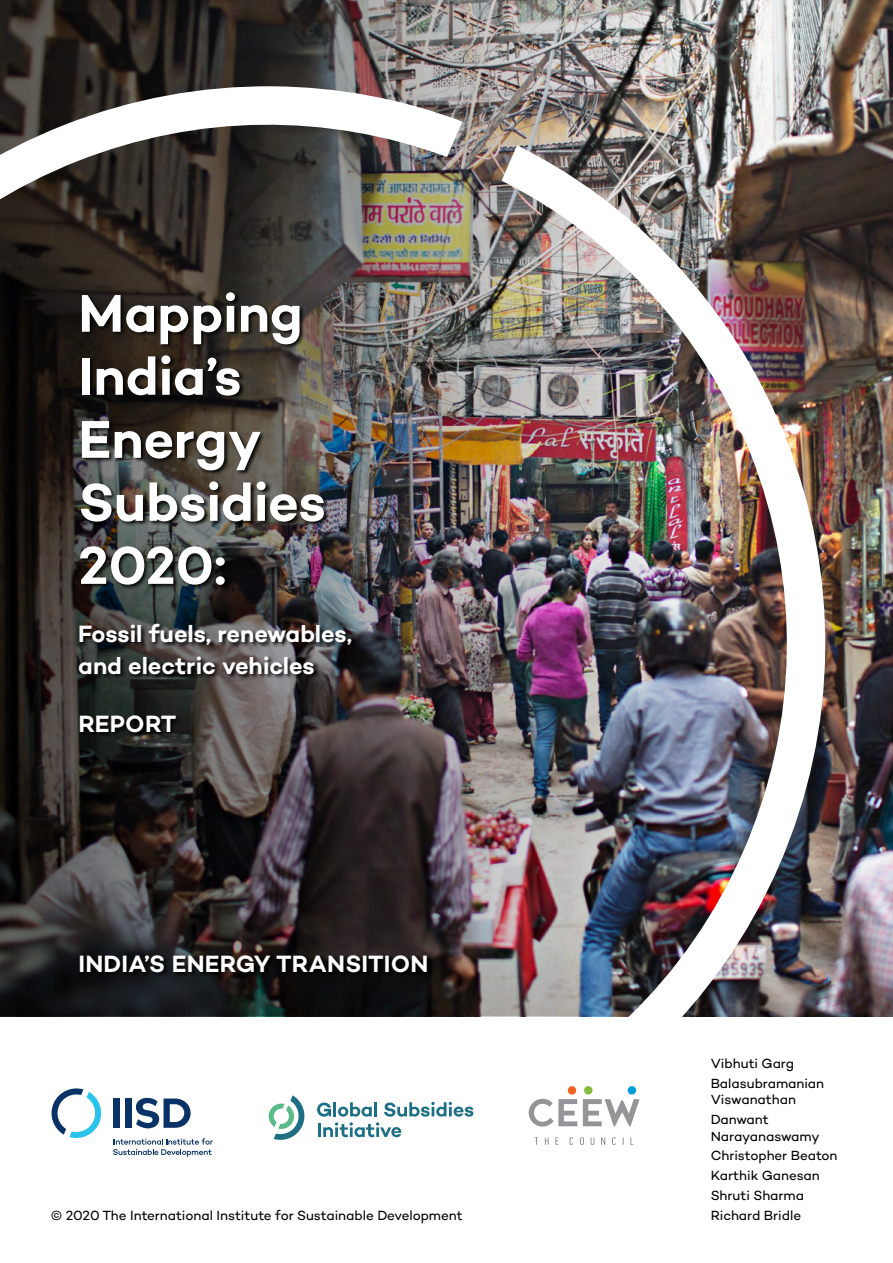
<style>
.page{position:relative;width:893px;height:1263px;background:#fff}
.page>*{position:absolute;margin:0;border:0;box-sizing:border-box;transform-origin:0 0}
.t1{font:600 54px/63px "Campton";letter-spacing:-.005em;color:#fff}
.t2{font:600 24px/31.5px "Campton";color:#fff}
.t3{font:13.5px/19.8px "Campton";letter-spacing:-.005em;color:#000}
</style>
<div class="page">
<svg style="left:529px;top:1099px;width:110px;height:27px"></svg>
<div style="left:568px;top:1086px;width:8px;height:8px;background:#f26324;border-radius:50%"></div>
<div style="left:584px;top:1086px;width:8px;height:8px;background:#87bc40;border-radius:50%"></div>
<div style="left:628px;top:1086px;width:8px;height:8px;background:#009fd8;border-radius:50%"></div>
<svg style="left:535px;top:1137px;width:98px;height:8px"></svg>
<svg style="left:317px;top:1102px;width:156px;height:35px"></svg>
<svg style="left:269px;top:1095px;width:36px;height:45px"></svg>
<svg style="left:51px;top:1088px;width:51px;height:50px"></svg>
<svg style="left:113px;top:1138px;width:100px;height:19px"></svg>
<div style="left:114px;top:1098px;width:6px;height:30px;background:#093266"></div>
<div style="left:125px;top:1098px;width:6px;height:30px;background:#093266"></div>
<svg style="left:136px;top:1098px;width:55px;height:30px"></svg>
<img style="left:743px;top:0;width:150px;height:1016px">
<img style="left:0;top:0;width:743px;height:145px">
<svg style="left:0;top:86px;width:462px;height:931px"></svg>
<img style="left:73px;top:145px;width:753px;height:872px">
<div style="left:78px;top:291px;width:279px;height:447px;background:#000;opacity:.9"></div>
<div style="left:80px;top:955px;width:353px;height:23px;background:#000;opacity:.9"></div>
<h1 class="t1" style="left:78px;top:281px;width:249px">Mapping<br>India’s<br>Energy<br>Subsidies<br>2020:</h1>
<h2 class="t2" style="left:78px;top:618px;width:275px">Fossil fuels, renewables, and electric vehicles</h2>
<h2 class="t2" style="left:78px;top:708px;width:100px">REPORT</h2>
<h2 class="t2" style="left:78px;top:947px;width:352px">INDIA’S ENERGY TRANSITION</h2>
<p class="t3" style="left:711px;top:1053px;width:115px">Vibhuti Garg<br>Balasubramanian</p>
<p class="t3" style="left:711px;top:1089px;width:87px">Viswanathan<br>Danwant</p>
<p class="t3" style="left:711px;top:1126px;width:128px">Narayanaswamy<br>Christopher Beaton<br>Karthik Ganesan<br>Shruti Sharma</p>
<p class="t3" style="left:51px;top:1205px;width:413px">© 2020 The International Institute for Sustainable Development</p>
<p class="t3" style="left:711px;top:1205px;width:92px">Richard Bridle</p>
</div>
